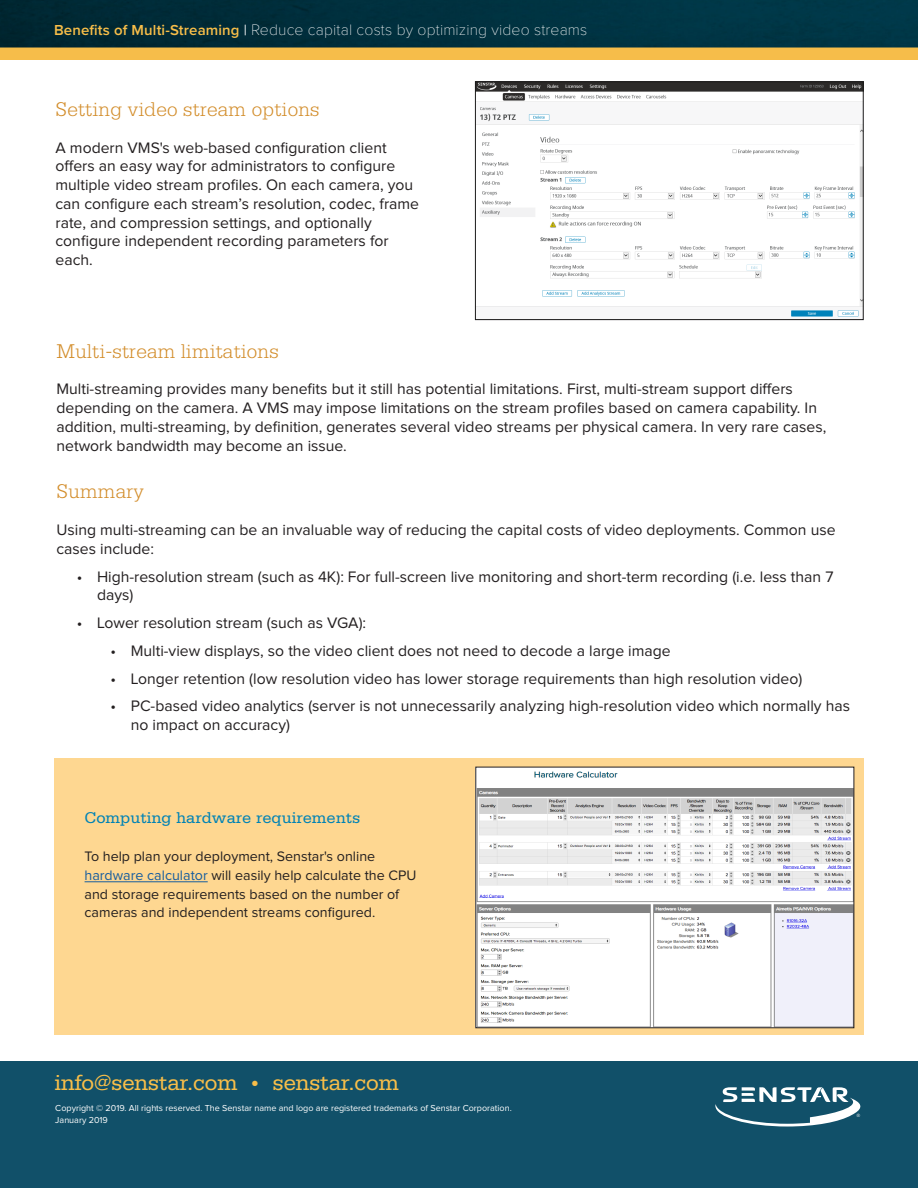
<style>
.page{position:relative;width:918px;height:1188px;background:#fff}
.page>*{position:absolute;margin:0;border:0;box-sizing:border-box;transform-origin:0 0}
.t1{font:22.5px "Serifa";color:#f8be49}
.Sub_Heading_1{font:300 21px "Serifa Std";letter-spacing:.01em;color:#d28c29}
.Sub_Heading_2{font:16.5px "Serifa Std";color:#0082b5}
.Body{font:15.75px/18.8px "Proxima Nova";color:#231f20}
.Sub_Heading_1-2{font:100 15.75px "Proxima Nova T";letter-spacing:.01em;color:#fff}
.Sub_Heading_1-3{font:14.25px/18.8px "Proxima Nova";color:#231f20}
.Sub_Heading_2-2{font:9px/12px "Proxima Nova";color:#fff}
.t2{font:7.8px "Proxima Nova";color:#fff}
.s1{font-family:"Proxima Nova";font-weight:600;font-size:15px;color:#f8be49}
.s2{font-family:"Proxima Nova";font-weight:400;font-size:15px}
.s3{color:#175d9e}
.s4{font-size:19.5px}
</style>
<div class="page">
<img style="left:0;top:0;width:918px;height:60px">
<img style="left:477px;top:83px;width:385px;height:234px">
<div style="left:0;top:1062px;width:918px;height:126px;background:#115069"></div>
<svg style="left:715px;top:1088px;width:146px;height:38px"></svg>
<div style="left:475px;top:81px;width:389px;height:239px;border:1px solid #1a1919"></div>
<div style="left:54px;top:758px;width:810px;height:277px;background:#fed791"></div>
<img style="left:477px;top:769px;width:375px;height:257px">
<div style="left:475px;top:767px;width:379px;height:261px;border:1px solid #231f20"></div>
<hr style="left:85px;top:882px;width:123px;height:1px;background:#175d9e">
<p class="Sub_Heading_1-2" style="left:54px;top:18px;width:535px"><span class="s1">Benefits of Multi-Streaming</span> <span class="s2">|</span> Reduce capital costs by optimizing video streams</p>
<p class="Sub_Heading_1" style="left:56px;top:97px;width:266px">Setting video stream options</p>
<p class="Body" style="left:56px;top:139px;width:365px">A modern VMS's web-based configuration client offers an easy way for administrators to configure multiple video stream profiles. On each camera, you can configure each stream’s resolution, codec, frame rate, and compression settings, and optionally configure independent recording parameters for each.</p>
<p class="Sub_Heading_1" style="left:57px;top:339px;width:224px">Multi-stream limitations</p>
<p class="Body" style="left:57px;top:380px;width:771px">Multi-streaming provides many benefits but it still has potential limitations. First, multi-stream support differs depending on the camera. A VMS may impose limitations on the stream profiles based on camera capability. In addition, multi-streaming, by definition, generates several video streams per physical camera. In very rare cases, network bandwidth may become an issue.</p>
<p class="Sub_Heading_1" style="left:57px;top:480px;width:89px">Summary</p>
<p class="Body" style="left:57px;top:521px;width:781px">Using multi-streaming can be an invaluable way of reducing the capital costs of video deployments. Common use cases include:</p>
<p class="Body" style="left:97px;top:568px;width:738px;text-indent:-20px">• High-resolution stream (such as 4K): For full-screen live monitoring and short-term recording (i.e. less than 7 days)</p>
<p class="Body" style="left:77px;top:614px;width:291px">• Lower resolution stream (such as VGA):</p>
<p class="Body" style="left:111px;top:642px;width:562px">• Multi-view displays, so the video client does not need to decode a large image</p>
<p class="Body" style="left:111px;top:670px;width:693px">• Longer retention (low resolution video has lower storage requirements than high resolution video)</p>
<p class="Body" style="left:131px;top:697px;width:721px;text-indent:-20px">• PC-based video analytics (server is not unnecessarily analyzing high-resolution video which normally has no impact on accuracy)</p>
<p class="Sub_Heading_2" style="left:85px;top:808px;width:277px">Computing hardware requirements</p>
<p class="Sub_Heading_1-3" style="left:85px;top:848px;width:333px">To help plan your deployment, Senstar's online <span class="s3">hardware calculator</span> will easily help calculate the CPU and storage requirements based on the number of cameras and independent streams configured.</p>
<p class="t1" style="left:55px;top:1069px;width:345px">info@senstar.com <span class="s4">•</span> senstar.com</p>
<p class="Sub_Heading_2-2" style="left:55px;top:1103px;width:458px">Copyright © 2019. All rights reserved. The Senstar name and logo are registered trademarks of Senstar Corporation.<br>January 2019</p>
<p class="t2" style="left:857px;top:1113px;width:5px">®</p>
</div>
